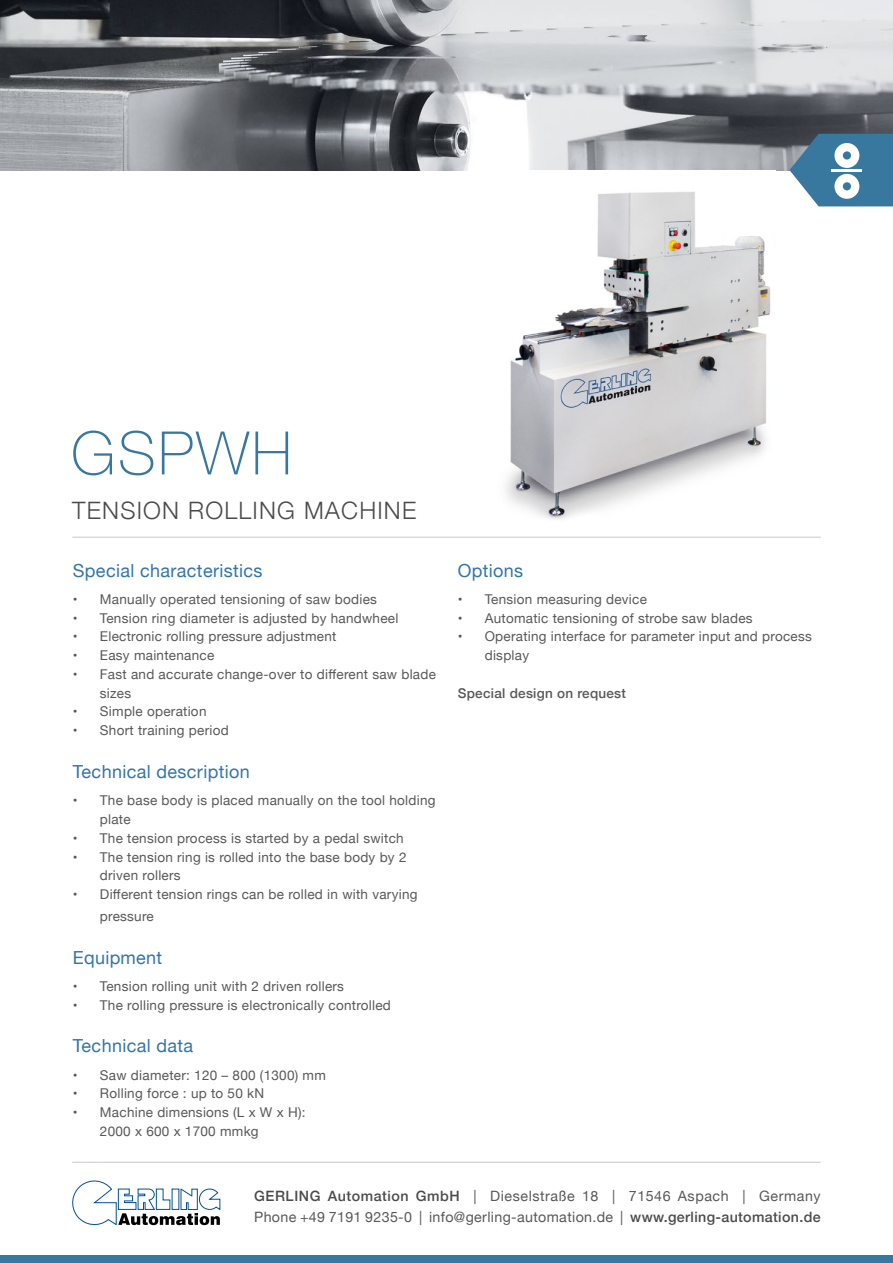
<style>
.page{position:relative;width:893px;height:1263px;background:#fff}
.page>*{position:absolute;margin:0;border:0;box-sizing:border-box;transform-origin:0 0}
.t1{font:100 60px "Helvetica Neue";letter-spacing:.04em;color:#38789e}
.t2{font:300 24px "Helvetica Neue";letter-spacing:.05em;color:#4b4b4d}
.t3{font:18px "Helvetica Neue";letter-spacing:.02em;color:#3374ac}
.t4{font:14.25px/21px "Helvetica Neue";letter-spacing:.025em;color:#58585a}
.t5{font:13.5px/18.8px "Helvetica Neue";letter-spacing:.02em;color:#58585a}
.t6{font:500 13.5px "Helvetica Neue";letter-spacing:.02em;color:#58585a}
.s1{font-weight:500;color:#4b4b4d}
</style>
<div class="page">
<hr style="left:72px;top:1162px;width:749px;height:1px;background:#c6c7c8">
<svg style="left:72px;top:1180px;width:148px;height:45px"></svg>
<div style="left:0;top:1255px;width:893px;height:8px;background:#38789e"></div>
<hr style="left:72px;top:537px;width:749px;height:1px;background:#c6c7c8">
<img style="left:0;top:0;width:893px;height:170px">
<svg style="left:789px;top:134px;width:104px;height:72px"></svg>
<hr style="left:832px;top:170px;width:30px;height:2px;background:#fff">
<img style="left:506px;top:191px;width:268px;height:328px">
<h1 class="t1" style="left:71px;top:408px;width:222px">GSPWH</h1>
<h2 class="t2" style="left:72px;top:491px;width:345px">TENSION ROLLING MACHINE</h2>
<h3 class="t3" style="left:73px;top:557px;width:191px">Special characteristics</h3>
<p class="t5" style="left:73px;top:590px;width:306px">• Manually operated tensioning of saw bodies</p>
<p class="t5" style="left:73px;top:609px;width:327px">• Tension ring diameter is adjusted by handwheel</p>
<p class="t5" style="left:73px;top:628px;width:265px">• Electronic rolling pressure adjustment</p>
<p class="t5" style="left:73px;top:647px;width:143px">• Easy maintenance</p>
<p class="t5" style="left:100px;top:665px;width:338px;text-indent:-27px">• Fast and accurate change-over to different saw blade sizes</p>
<p class="t5" style="left:73px;top:703px;width:135px">• Simple operation</p>
<p class="t5" style="left:73px;top:722px;width:157px">• Short training period</p>
<h3 class="t3" style="left:73px;top:759px;width:178px">Technical description</h3>
<p class="t5" style="left:100px;top:792px;width:337px;text-indent:-27px">• The base body is placed manually on the tool holding plate</p>
<p class="t5" style="left:73px;top:829px;width:332px">• The tension process is started by a pedal switch</p>
<p class="t5" style="left:100px;top:848px;width:308px;text-indent:-27px">• The tension ring is rolled into the base body by 2 driven rollers</p>
<p class="t5" style="left:100px;top:884px;width:319px;line-height:21.6px;text-indent:-27px">• Different tension rings can be rolled in with varying pressure</p>
<h3 class="t3" style="left:73px;top:944px;width:91px">Equipment</h3>
<p class="t5" style="left:73px;top:977px;width:273px">• Tension rolling unit with 2 driven rollers</p>
<p class="t5" style="left:73px;top:996px;width:319px">• The rolling pressure is electronically controlled</p>
<h3 class="t3" style="left:73px;top:1033px;width:122px">Technical data</h3>
<p class="t5" style="left:73px;top:1066px;width:254px">• Saw diameter: 120 – 800 (1300) mm</p>
<p class="t5" style="left:73px;top:1085px;width:193px">• Rolling force : up to 50 kN</p>
<p class="t5" style="left:100px;top:1104px;width:207px;text-indent:-27px">• Machine dimensions (L x W x H):<br>2000 x 600 x 1700 mmkg</p>
<h3 class="t3" style="left:458px;top:557px;width:67px">Options</h3>
<p class="t5" style="left:458px;top:590px;width:191px">• Tension measuring device</p>
<p class="t5" style="left:458px;top:609px;width:296px">• Automatic tensioning of strobe saw blades</p>
<p class="t5" style="left:485px;top:628px;width:329px;text-indent:-27px">• Operating interface for parameter input and process display</p>
<p class="t6" style="left:458px;top:682px;width:170px">Special design on request</p>
<p class="t4" style="left:254px;top:1186px;width:568px"><span class="s1">GERLING Automation GmbH</span> | Dieselstraße 18 | 71546 Aspach | Germany<br>Phone +49 7191 9235-0 | info@gerling-automation.de | <span class="s1">www.gerling-automation.de</span></p>
</div>
